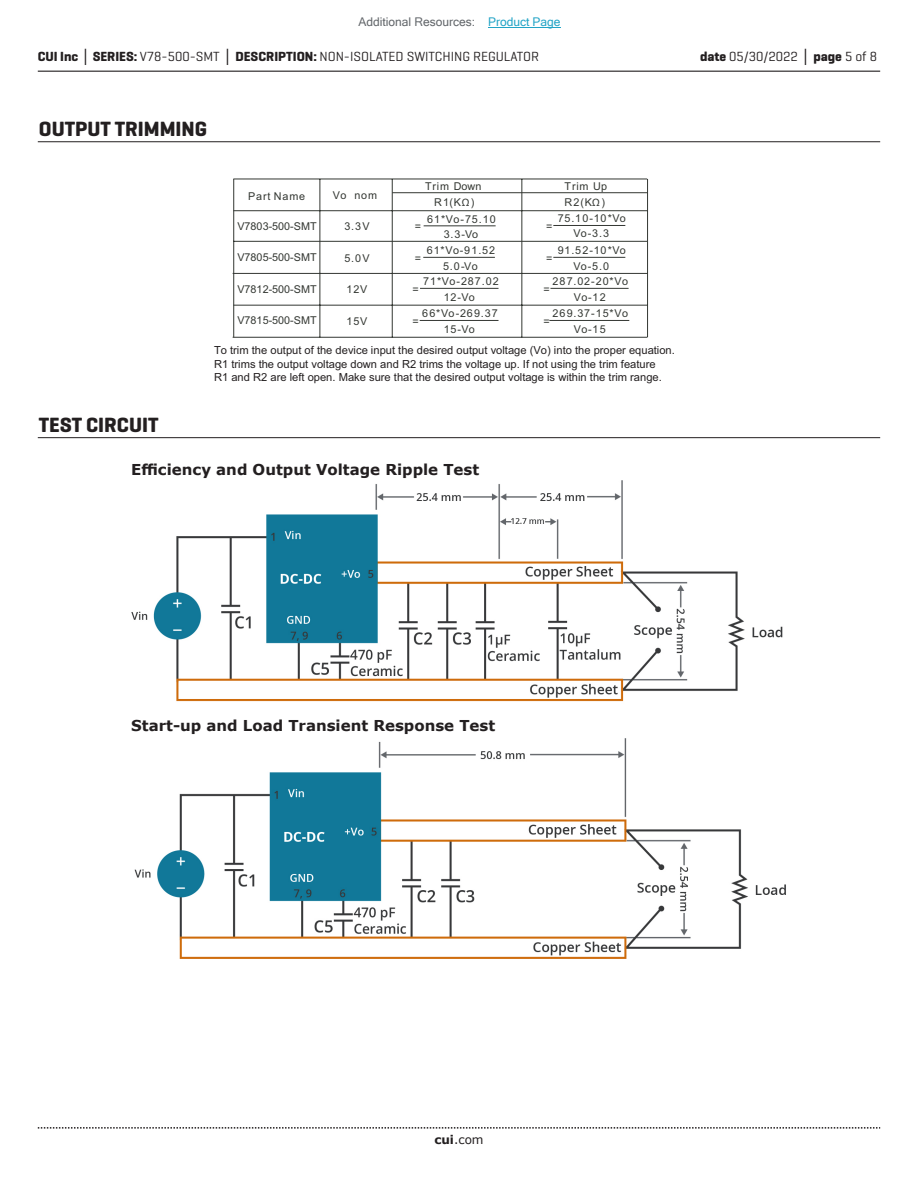
<style>
.page{position:relative;width:918px;height:1188px;background:#fff}
.page>*{position:absolute;margin:0;border:0;box-sizing:border-box;transform-origin:0 0}
.t1{font:700 21px "Geogrotesque";color:#231f20}
.t2{font:700 15px "Verdana";color:#231f20}
.t3{font:13.5px "Geogrotesque";color:#231f20}
.t4{font:12px "Microsoft Sans Serif";color:#63676b}
.t5{font:12px "Verdana";color:#231f20}
.t6{font:11.1px/13.4px "Arial";color:#231f20}
.t7{font:10.8px/15.5px "Arial";letter-spacing:.065em;color:#333732;text-align:center}
.t8{font:10.8px "Arial";color:#333732}
.t9{font:10.8px "Arial";letter-spacing:.04em;color:#333732}
.s1{color:#23a4c6}
.s2{font-weight:700}
.s3{font-family:"Verdana";font-weight:700}
.s4{font-style:inherit}
</style>
<div class="page">
<hr style="left:38px;top:71px;width:842px;height:1px;background:#231f20">
<svg style="left:38px;top:1127px;width:842px;height:2px"></svg>
<hr style="left:38px;top:141px;width:842px;height:1px;background:#231f20">
<hr style="left:233px;top:179px;width:1px;height:158px;background:#333732">
<hr style="left:233px;top:241px;width:414px;height:1px;background:#333732">
<hr style="left:553px;top:225px;width:72px;height:1px;background:#333732">
<hr style="left:233px;top:210px;width:414px;height:1px;background:#333732">
<hr style="left:233px;top:179px;width:414px;height:1px;background:#333732">
<hr style="left:233px;top:273px;width:414px;height:1px;background:#333732">
<hr style="left:233px;top:305px;width:414px;height:1px;background:#333732">
<hr style="left:233px;top:337px;width:414px;height:1px;background:#333732">
<hr style="left:320px;top:179px;width:1px;height:158px;background:#333732">
<hr style="left:392px;top:179px;width:1px;height:158px;background:#333732">
<hr style="left:522px;top:179px;width:1px;height:158px;background:#333732">
<hr style="left:647px;top:179px;width:1px;height:158px;background:#333732">
<hr style="left:424px;top:226px;width:72px;height:1px;background:#333732">
<hr style="left:549px;top:320px;width:80px;height:1px;background:#333732">
<hr style="left:420px;top:320px;width:79px;height:1px;background:#333732">
<hr style="left:392px;top:192px;width:256px;height:1px;background:#333732">
<hr style="left:553px;top:257px;width:72px;height:1px;background:#333732">
<hr style="left:550px;top:288px;width:79px;height:1px;background:#333732">
<hr style="left:423px;top:257px;width:72px;height:1px;background:#333732">
<hr style="left:420px;top:288px;width:79px;height:1px;background:#333732">
<hr style="left:38px;top:437px;width:842px;height:1px;background:#231f20">
<img style="left:131px;top:480px;width:655px;height:478px">
<hr style="left:488px;top:27px;width:73px;height:1px;background:#23a4c6">
<p class="t4" style="left:358px;top:15px;width:204px">Additional Resources: <span class="s1">Product Page</span></p>
<p class="t3" style="left:38px;top:48px;width:503px"><span class="s2">CUI Inc</span> <span class="s3">│</span> <span class="s2">SERIES:</span> V78-500-SMT <span class="s3">│</span> <span class="s2">DESCRIPTION:</span> NON-ISOLATED SWITCHING REGULATOR</p>
<p class="t3" style="left:700px;top:48px;width:179px"><span class="s2">date</span> 05/30/2022 <span class="s3">│</span> <span class="s2">page</span> 5 of 8</p>
<h1 class="t1" style="left:39px;top:116px;width:170px">OUTPUT TRIMMING</h1>
<p class="t9" style="left:425px;top:179px;width:58px">Trim Down</p>
<p class="t7" style="left:565px;top:178px;width:44px">Trim Up</p>
<p class="t7" style="left:434px;top:195px;width:42px">R1(K<span class="s4">Ω</span>)</p>
<p class="t7" style="left:565px;top:195px;width:42px">R2(K<span class="s4">Ω</span>)</p>
<p class="t7" style="left:558px;top:211px;width:70px">75.10-10*Vo</p>
<p class="t7" style="left:574px;top:226px;width:37px">Vo-3.3</p>
<p class="t7" style="left:248px;top:189px;width:59px">Part Name</p>
<p class="t7" style="left:333px;top:188px;width:46px">Vo nom</p>
<p class="t7" style="left:344px;top:219px;width:27px">3.3V</p>
<p class="t7" style="left:344px;top:250px;width:27px">5.0V</p>
<p class="t7" style="left:347px;top:282px;width:22px">12V</p>
<p class="t7" style="left:347px;top:314px;width:22px">15V</p>
<p class="t7" style="left:427px;top:211px;width:70px">61*Vo-75.10<br>3.3-Vo</p>
<p class="t8" style="left:237px;top:219px;width:81px">V7803-500-SMT</p>
<p class="t7" style="left:415px;top:219px;width:8px">=</p>
<p class="t7" style="left:546px;top:219px;width:8px">=</p>
<p class="t7" style="left:427px;top:243px;width:70px">61*Vo-91.52<br>5.0-Vo</p>
<p class="t7" style="left:558px;top:243px;width:70px">91.52-10*Vo<br>Vo-5.0</p>
<p class="t8" style="left:237px;top:251px;width:81px">V7805-500-SMT</p>
<p class="t7" style="left:415px;top:250px;width:8px">=</p>
<p class="t7" style="left:546px;top:250px;width:8px">=</p>
<p class="t7" style="left:423px;top:274px;width:77px">71*Vo-287.02<br>12-Vo</p>
<p class="t7" style="left:553px;top:274px;width:77px">287.02-20*Vo<br>Vo-12</p>
<p class="t8" style="left:237px;top:282px;width:81px">V7812-500-SMT</p>
<p class="t7" style="left:412px;top:281px;width:8px">=</p>
<p class="t7" style="left:412px;top:313px;width:8px">=</p>
<p class="t6" style="left:214px;top:344px;width:462px">To trim the output of the device input the desired output voltage (Vo) into the proper equation.<br>R1 trims the output voltage down and R2 trims the voltage up. If not using the trim feature<br>R1 and R2 are left open. Make sure that the desired output voltage is within the trim range.</p>
<p class="t7" style="left:544px;top:281px;width:8px">=</p>
<p class="t7" style="left:544px;top:313px;width:8px">=</p>
<p class="t7" style="left:422px;top:306px;width:77px">66*Vo-269.37<br>15-Vo</p>
<p class="t7" style="left:553px;top:306px;width:77px">269.37-15*Vo<br>Vo-15</p>
<p class="t8" style="left:237px;top:314px;width:81px">V7815-500-SMT</p>
<h1 class="t1" style="left:39px;top:411px;width:121px">TEST CIRCUIT</h1>
<h2 class="t2" style="left:131px;top:459px;width:350px">Efficiency and Output Voltage Ripple Test</h2>
<h2 class="t2" style="left:131px;top:715px;width:366px">Start-up and Load Transient Response Test</h2>
<p class="t5" style="left:434px;top:1131px;width:51px"><span class="s2">cui</span>.com</p>
</div>
